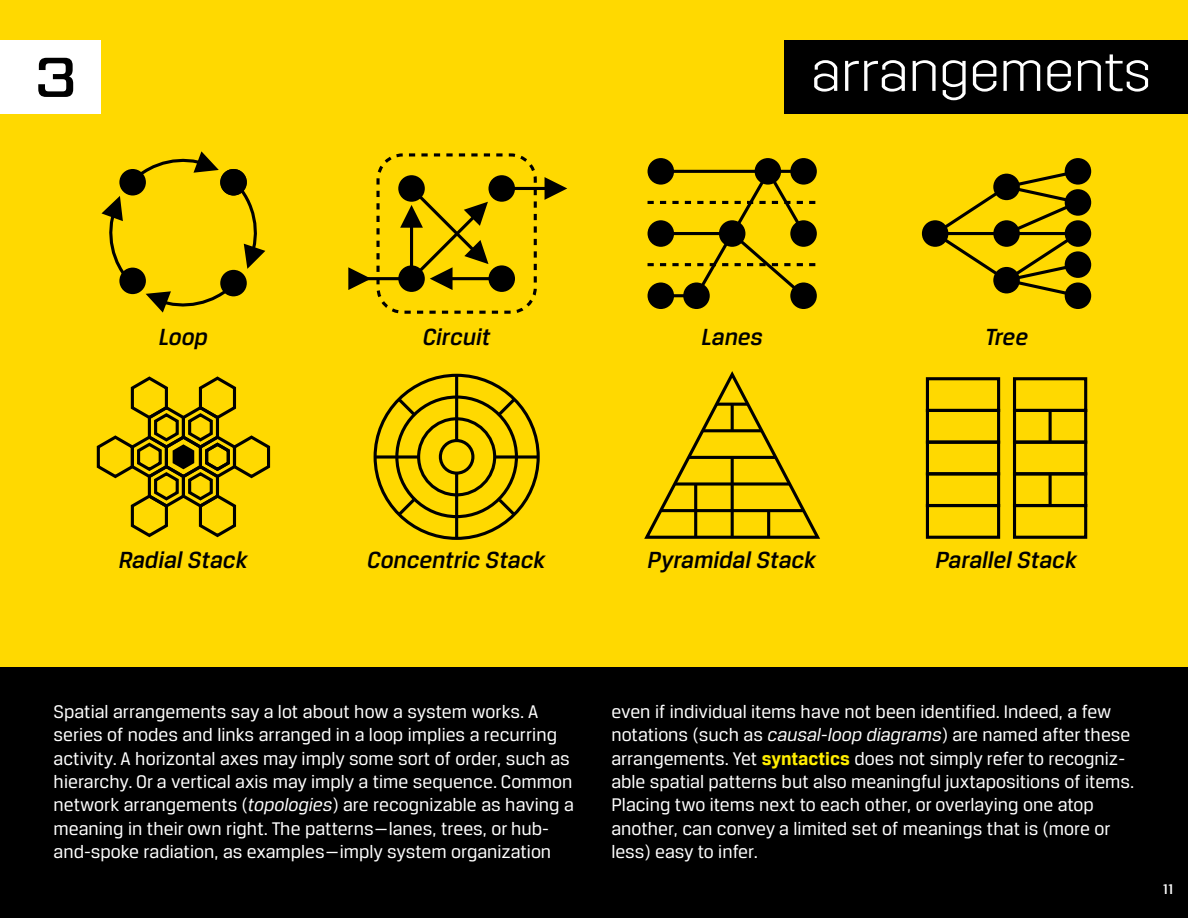
<style>
.page{position:relative;width:1188px;height:918px;background:#000}
.page>*{position:absolute;margin:0;border:0;box-sizing:border-box;transform-origin:0 0}
.t1{font:italic 500 24.9px "Breuer Text";color:#000}
.t2{font:19.5px/23.4px "Breuer Text";color:#fff}
.t3{font:500 15px "Breuer Text";color:#fff}
.s1{font-style:italic}
.s2{font-weight:700;color:#fe0}
</style>
<div class="page">
<div style="left:0;top:0;width:1188px;height:667px;background:#ffd900"></div>
<div style="left:784px;top:41px;width:404px;height:73px;background:#000"></div>
<svg style="left:814px;top:60px;width:23px;height:32px"></svg>
<svg style="left:845px;top:60px;width:60px;height:32px"></svg>
<svg style="left:913px;top:60px;width:23px;height:31px"></svg>
<svg style="left:943px;top:60px;width:23px;height:40px"></svg>
<svg style="left:973px;top:60px;width:23px;height:32px"></svg>
<svg style="left:1003px;top:60px;width:37px;height:31px"></svg>
<svg style="left:1047px;top:60px;width:24px;height:32px"></svg>
<svg style="left:1078px;top:54px;width:70px;height:38px"></svg>
<div style="left:0;top:41px;width:101px;height:73px;background:#fff"></div>
<svg style="left:38px;top:58px;width:35px;height:39px"></svg>
<div style="left:220px;top:169px;width:27px;height:27px;background:#000;border-radius:50%"></div>
<div style="left:119px;top:169px;width:27px;height:27px;background:#000;border-radius:50%"></div>
<div style="left:220px;top:270px;width:27px;height:26px;background:#000;border-radius:50%"></div>
<div style="left:119px;top:268px;width:27px;height:26px;background:#000;border-radius:50%"></div>
<svg style="left:128px;top:151px;width:91px;height:35px"></svg>
<svg style="left:102px;top:196px;width:34px;height:92px"></svg>
<svg style="left:146px;top:279px;width:93px;height:34px"></svg>
<svg style="left:230px;top:178px;width:35px;height:91px"></svg>
<svg style="left:97px;top:376px;width:174px;height:162px"></svg>
<hr style="left:350px;top:277px;width:62px;height:3px;background:#000">
<hr style="left:502px;top:187px;width:58px;height:3px;background:#000">
<div style="left:398px;top:175px;width:27px;height:27px;background:#000;border-radius:50%"></div>
<div style="left:488px;top:175px;width:27px;height:27px;background:#000;border-radius:50%"></div>
<svg style="left:348px;top:267px;width:23px;height:23px"></svg>
<svg style="left:545px;top:177px;width:22px;height:23px"></svg>
<svg style="left:400px;top:184px;width:88px;height:106px"></svg>
<div style="left:488px;top:265px;width:27px;height:27px;background:#000;border-radius:50%"></div>
<div style="left:398px;top:265px;width:27px;height:27px;background:#000;border-radius:50%"></div>
<div style="left:376px;top:153px;width:161px;height:161px;border:3px dashed #000;border-radius:25px"></div>
<div style="left:439px;top:439px;width:35px;height:36px;border:3px solid #000;border-radius:50%"></div>
<div style="left:417px;top:417px;width:79px;height:79px;border:3px solid #000;border-radius:50%"></div>
<div style="left:395px;top:396px;width:123px;height:122px;border:3px solid #000;border-radius:50%"></div>
<hr style="left:455px;top:376px;width:3px;height:65px;background:#000">
<hr style="left:455px;top:473px;width:3px;height:65px;background:#000">
<svg style="left:395px;top:395px;width:24px;height:24px"></svg>
<svg style="left:495px;top:496px;width:24px;height:23px"></svg>
<svg style="left:395px;top:495px;width:24px;height:24px"></svg>
<svg style="left:494px;top:395px;width:25px;height:24px"></svg>
<svg style="left:375px;top:455px;width:43px;height:4px"></svg>
<svg style="left:494px;top:455px;width:44px;height:4px"></svg>
<div style="left:648px;top:158px;width:26px;height:27px;background:#000;border-radius:50%"></div>
<div style="left:790px;top:158px;width:27px;height:27px;background:#000;border-radius:50%"></div>
<div style="left:755px;top:158px;width:26px;height:27px;background:#000;border-radius:50%"></div>
<div style="left:790px;top:282px;width:27px;height:27px;background:#000;border-radius:50%"></div>
<div style="left:683px;top:282px;width:27px;height:27px;background:#000;border-radius:50%"></div>
<div style="left:648px;top:282px;width:26px;height:27px;background:#000;border-radius:50%"></div>
<svg style="left:648px;top:168px;width:169px;height:132px"></svg>
<svg style="left:644px;top:371px;width:176px;height:168px"></svg>
<hr style="left:661px;top:509px;width:143px;height:3px;background:#000">
<svg style="left:675px;top:482px;width:114px;height:4px"></svg>
<hr style="left:689px;top:456px;width:87px;height:3px;background:#000">
<hr style="left:703px;top:429px;width:58px;height:3px;background:#000">
<hr style="left:717px;top:403px;width:31px;height:3px;background:#000">
<hr style="left:731px;top:511px;width:3px;height:25px;background:#000">
<hr style="left:731px;top:457px;width:3px;height:27px;background:#000">
<hr style="left:694px;top:484px;width:3px;height:27px;background:#000">
<hr style="left:731px;top:484px;width:3px;height:27px;background:#000">
<hr style="left:694px;top:511px;width:3px;height:26px;background:#000">
<hr style="left:767px;top:511px;width:3px;height:26px;background:#000">
<hr style="left:731px;top:404px;width:3px;height:27px;background:#000">
<div style="left:922px;top:220px;width:26px;height:27px;background:#000;border-radius:50%"></div>
<div style="left:1065px;top:220px;width:26px;height:27px;background:#000;border-radius:50%"></div>
<div style="left:1065px;top:158px;width:26px;height:27px;background:#000;border-radius:50%"></div>
<div style="left:1065px;top:189px;width:26px;height:27px;background:#000;border-radius:50%"></div>
<div style="left:1065px;top:251px;width:26px;height:27px;background:#000;border-radius:50%"></div>
<div style="left:1065px;top:282px;width:26px;height:27px;background:#000;border-radius:50%"></div>
<svg style="left:925px;top:168px;width:163px;height:130px"></svg>
<div style="left:926px;top:504px;width:74px;height:35px;border:3px solid #000"></div>
<div style="left:926px;top:472px;width:74px;height:35px;border:3px solid #000"></div>
<div style="left:926px;top:441px;width:74px;height:34px;border:3px solid #000"></div>
<div style="left:926px;top:409px;width:74px;height:35px;border:3px solid #000"></div>
<div style="left:926px;top:377px;width:74px;height:35px;border:3px solid #000"></div>
<div style="left:1013px;top:504px;width:74px;height:35px;border:3px solid #000"></div>
<div style="left:1013px;top:472px;width:74px;height:35px;border:3px solid #000"></div>
<div style="left:1013px;top:441px;width:74px;height:34px;border:3px solid #000"></div>
<div style="left:1013px;top:409px;width:74px;height:35px;border:3px solid #000"></div>
<div style="left:1013px;top:377px;width:74px;height:35px;border:3px solid #000"></div>
<hr style="left:1049px;top:474px;width:3px;height:31px;background:#000">
<hr style="left:1049px;top:411px;width:3px;height:31px;background:#000">
<p class="t1" style="left:159px;top:326px;width:51px">Loop</p>
<p class="t1" style="left:423px;top:326px;width:69px">Circuit</p>
<p class="t1" style="left:701px;top:326px;width:63px">Lanes</p>
<p class="t1" style="left:985px;top:326px;width:44px">Tree</p>
<p class="t1" style="left:119px;top:550px;width:130px">Radial Stack</p>
<p class="t1" style="left:367px;top:550px;width:180px">Concentric Stack</p>
<p class="t1" style="left:648px;top:550px;width:170px">Pyramidal Stack</p>
<p class="t1" style="left:936px;top:550px;width:143px">Parallel Stack</p>
<p class="t2" style="left:54px;top:701px;width:522px">Spatial arrangements say a lot about how a system works. A series of nodes and links arranged in a loop implies a recurring activity. A horizontal axes may imply some sort of order, such as hierarchy. Or a vertical axis may imply a time sequence. Common network arrangements (<span class="s1">topologies</span>) are recognizable as having a meaning in their own right. The patterns — lanes, trees, or hub&shy;and-spoke radiation, as examples — imply system organization</p>
<p class="t2" style="left:611px;top:701px;width:524px">even if individual items have not been identified. Indeed, a few notations (such as <span class="s1">causal-loop diagrams</span>) are named after these arrangements. Yet <span class="s2">syntactics</span> does not simply refer to recogniz&shy;able spatial patterns but also meaningful juxtapositions of items.<br>Placing two items next to each other, or overlaying one atop another, can convey a limited set of meanings that is (more or less) easy to infer.</p>
<p class="t3" style="left:1163px;top:883px;width:12px">11</p>
</div>
